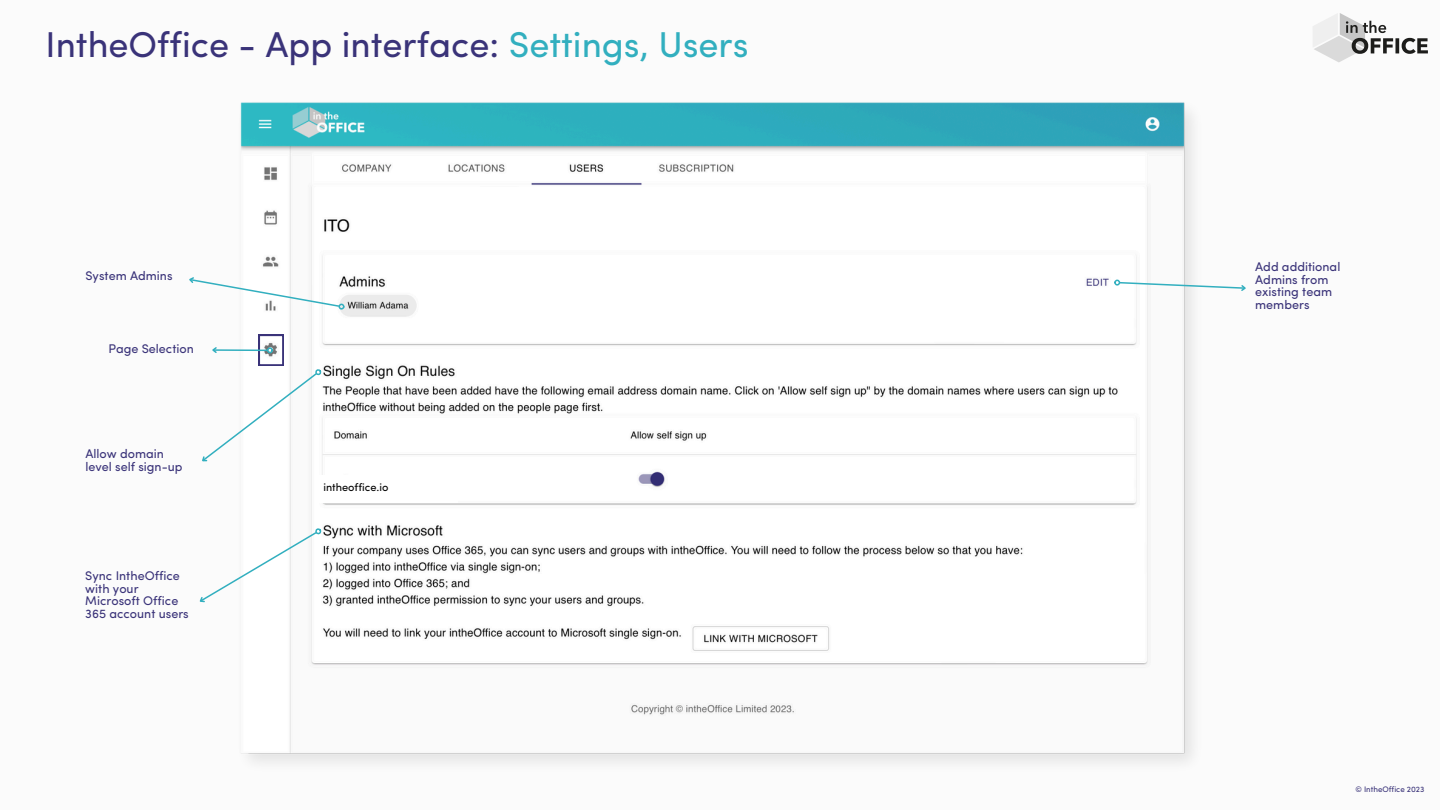
<style>
.page{position:relative;width:1440px;height:810px;background:#fbfbfb}
.page>*{position:absolute;margin:0;border:0;box-sizing:border-box;transform-origin:0 0}
.t1{font:36px "Sofia Pro";color:#3a3379}
.t2{font:12.6px/12.8px "Sofia Pro";color:#3a3379}
.t3{font:11px "Sofia Pro";color:#000}
.t4{font:8px "Sofia Pro";color:#3a3379}
.s1{color:#32afbf}
</style>
<div class="page">
<svg style="left:1313px;top:13px;width:115px;height:49px"></svg>
<img style="left:240px;top:102px;width:952px;height:660px">
<div style="left:338px;top:303px;width:7px;height:7px;border:1px solid #32afbf;border-radius:50%"></div>
<svg style="left:189px;top:275px;width:152px;height:33px"></svg>
<svg style="left:202px;top:335px;width:122px;height:131px"></svg>
<div style="left:315px;top:475px;width:143px;height:27px;background:#fff"></div>
<svg style="left:199px;top:526px;width:124px;height:80px"></svg>
<svg style="left:1114px;top:280px;width:132px;height:13px"></svg>
<h1 class="t1" style="left:46px;top:30px;width:705px">IntheOffice - App interface: <span class="s1">Settings, Users</span></h1>
<p class="t2" style="left:85px;top:271px;width:89px">System Admins</p>
<h3 class="t2" style="left:108px;top:343px;width:87px">Page Selection</h3>
<h2 class="t2" style="left:85px;top:449px;width:99px">Allow domain level self sign-up</h2>
<h2 class="t2" style="left:85px;top:570px;width:105px">Sync IntheOffice with your<br>Microsoft Office<br>365 account users</h2>
<h2 class="t3" style="left:323px;top:483px;width:67px">intheoffice.io</h2>
<h2 class="t2" style="left:1255px;top:261px;width:87px">Add additional<br>Admins from existing team members</h2>
<p class="t4" style="left:1356px;top:786px;width:70px">© IntheOffice 2023</p>
</div>
